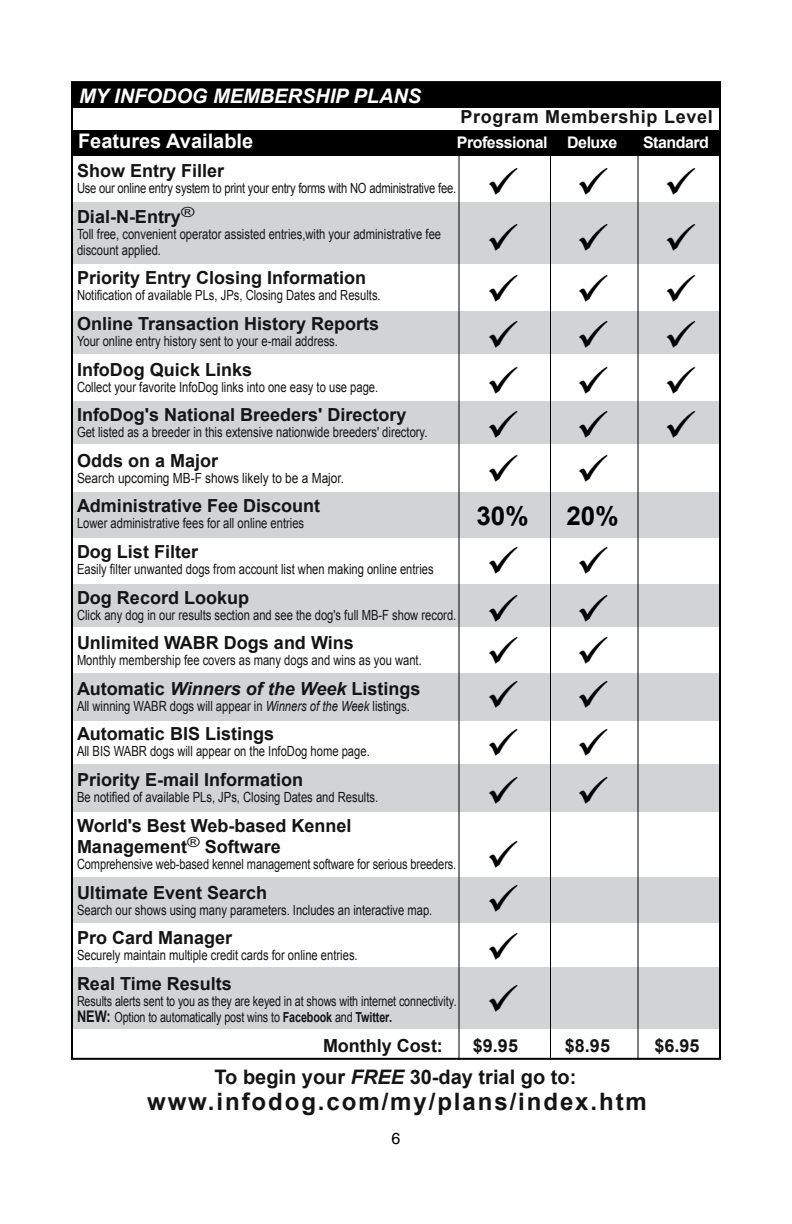
<style>
.page{position:relative;width:792px;height:1224px;background:#fff}
.page>*{position:absolute;margin:0;border:0;box-sizing:border-box;transform-origin:0 0}
.t1{font:42px/64px "Wingdings";color:#000}
.t2{font:700 26px "Arial";color:#000}
.t3{font:700 24px "Arial";letter-spacing:.08em;color:#141414}
.t4{font:700 20px "Arial";color:#141414}
.t5{font:italic 700 20px "Arial";color:#fff}
.t6{font:700 20px "Arial";color:#fff}
.t7{font:700 18px/21.6px "Arial";color:#141414}
.t8{font:700 18px "Arial";letter-spacing:.04em;color:#141414}
.t9{font:700 16px "Arial";letter-spacing:-.03em;color:#fff}
.t10{font:16px "Helvetica";color:#000}
.t11{font:14px/16px "Arial";color:#141414;scale:.8 1}
.t12{font:14px "Arial";letter-spacing:-.02em;color:#141414;scale:.8 1}
.t13{font:14px "Arial";color:#141414;scale:.79 1}
.t14{font:14px "Arial";color:#141414;scale:.85 1}
.t15{font:13.8px/16px "Arial";letter-spacing:-.01em;color:#141414;scale:.78 1}
.s1{font-style:italic}
.s2{font-size:14px}
.s3{font-weight:700;font-size:16px}
.s4{font-weight:700}
.s5{font-weight:700;font-size:14px}
</style>
<div class="page">
<div style="left:72px;top:967px;width:647px;height:62px;background:#d1d3d4"></div>
<div style="left:72px;top:401px;width:647px;height:43px;background:#d1d3d4"></div>
<div style="left:72px;top:877px;width:647px;height:46px;background:#d1d3d4"></div>
<div style="left:72px;top:765px;width:647px;height:47px;background:#d1d3d4"></div>
<div style="left:73px;top:673px;width:647px;height:47px;background:#d1d3d4"></div>
<div style="left:72px;top:584px;width:647px;height:43px;background:#d1d3d4"></div>
<div style="left:73px;top:492px;width:647px;height:46px;background:#d1d3d4"></div>
<div style="left:72px;top:311px;width:647px;height:43px;background:#d1d3d4"></div>
<div style="left:73px;top:202px;width:647px;height:62px;background:#d1d3d4"></div>
<div style="left:73px;top:82px;width:648px;height:26px;background:#000"></div>
<div style="left:73px;top:130px;width:648px;height:26px;background:#000"></div>
<hr style="left:638px;top:154px;width:1px;height:906px;background:#000">
<hr style="left:550px;top:154px;width:1px;height:906px;background:#000">
<hr style="left:458px;top:156px;width:2px;height:904px;background:#000">
<svg style="left:637px;top:167px;width:2px;height:34px"></svg>
<svg style="left:637px;top:224px;width:2px;height:33px"></svg>
<svg style="left:458px;top:274px;width:181px;height:34px"></svg>
<svg style="left:637px;top:321px;width:2px;height:33px"></svg>
<svg style="left:637px;top:367px;width:2px;height:33px"></svg>
<svg style="left:458px;top:411px;width:181px;height:33px"></svg>
<svg style="left:458px;top:455px;width:2px;height:33px"></svg>
<h3 class="t5" style="left:79px;top:83px;width:344px">MY INFODOG MEMBERSHIP PLANS</h3>
<h3 class="t6" style="left:78px;top:128px;width:177px">Features Available</h3>
<p class="t9" style="left:457px;top:132px;width:162px">Professional Deluxe</p>
<p class="t9" style="left:643px;top:132px;width:67px">Standard</p>
<p class="t8" style="left:460px;top:105px;width:254px">Program Membership Level</p>
<p class="t7" style="left:77px;top:161px;width:149px">Show Entry Filler</p>
<p class="t12" style="left:77px;top:179px;width:475px">Use our online entry system to print your entry forms with no administrative fee.</p>
<p class="t7" style="left:77px;top:206px;width:119px">Dial-N-Entry<sup>®</sup></p>
<p class="t11" style="left:77px;top:226px;width:457px">Toll free, convenient operator assisted entries,with your administrative fee discount applied.</p>
<p class="t7" style="left:77px;top:268px;width:291px">Priority Entry Closing Information</p>
<p class="t11" style="left:77px;top:288px;width:381px">Notification of available PLs, JPs, Closing Dates and Results.</p>
<p class="t7" style="left:77px;top:313px;width:304px">Online Transaction History Reports</p>
<p class="t11" style="left:77px;top:333px;width:328px">Your online entry history sent to your e-mail address.</p>
<p class="t7" style="left:77px;top:359px;width:177px">InfoDog Quick Links</p>
<p class="t11" style="left:77px;top:379px;width:378px">Collect your favorite InfoDog links into one easy to use page.</p>
<p class="t7" style="left:77px;top:405px;width:331px">InfoDog's National Breeders' Directory</p>
<p class="t11" style="left:77px;top:424px;width:440px">Get listed as a breeder in this extensive nationwide breeders' directory.</p>
<p class="t7" style="left:77px;top:450px;width:143px">Odds on a Major</p>
<p class="t14" style="left:77px;top:469px;width:316px">Search upcoming MB-F shows likely to be a Major.</p>
<p class="t7" style="left:77px;top:496px;width:245px">Administrative Fee Discount</p>
<p class="t11" style="left:77px;top:516px;width:285px">Lower administrative fees for all online entries</p>
<p class="t7" style="left:77px;top:541px;width:123px">Dog List Filter</p>
<p class="t11" style="left:77px;top:561px;width:447px">Easily filter unwanted dogs from account list when making online entries</p>
<p class="t7" style="left:77px;top:587px;width:174px">Dog Record Lookup</p>
<p class="t11" style="left:77px;top:607px;width:476px">Click any dog in our results section and see the dog's full MB-F show record.</p>
<p class="t7" style="left:77px;top:633px;width:278px">Unlimited WABR Dogs and Wins</p>
<p class="t11" style="left:77px;top:652px;width:433px">Monthly membership fee covers as many dogs and wins as you want.</p>
<p class="t7" style="left:77px;top:678px;width:345px">Automatic <span class="s1">Winners of the Week</span> Listings</p>
<p class="t11" style="left:77px;top:698px;width:418px">All winning WABR dogs will appear in <span class="s1">Winners of the Week</span> listings.</p>
<p class="t7" style="left:77px;top:724px;width:199px">Automatic BIS Listings</p>
<p class="t11" style="left:77px;top:744px;width:367px">All BIS WABR dogs will appear on the InfoDog home page.</p>
<p class="t7" style="left:77px;top:769px;width:228px">Priority E-mail Information</p>
<p class="t11" style="left:77px;top:789px;width:378px">Be notified of available PLs, JPs, Closing Dates and Results.</p>
<p class="t7" style="left:77px;top:815px;width:276px">World's Best Web-based Kennel<br>Management<sup>®</sup> Software</p>
<p class="t13" style="left:77px;top:855px;width:482px">Comprehensive web-based kennel management software for serious breeders.</p>
<p class="t7" style="left:77px;top:882px;width:192px">Ultimate Event Search</p>
<p class="t11" style="left:77px;top:902px;width:446px">Search our shows using many parameters. Includes an interactive map.</p>
<p class="t7" style="left:77px;top:928px;width:157px">Pro Card Manager</p>
<p class="t11" style="left:77px;top:948px;width:352px">Securely maintain multiple credit cards for online entries.</p>
<p class="t7" style="left:77px;top:973px;width:156px">Real Time Results</p>
<p class="t15" style="left:77px;top:993px;width:489px">Results alerts sent to you as they are keyed in at shows with internet connectivity<span class="s2">.<br></span><span class="s3">NEW:</span> Option to automatically post wins to <span class="s4">Facebook</span> and <span class="s4">Twitter</span><span class="s5">.</span></p>
<p class="t7" style="left:323px;top:1035px;width:121px">Monthly Cost:</p>
<p class="t7" style="left:473px;top:1035px;width:47px">$9.95</p>
<p class="t7" style="left:565px;top:1035px;width:47px">$8.95</p>
<p class="t7" style="left:654px;top:1035px;width:47px">$6.95</p>
<h3 class="t4" style="left:215px;top:1064px;width:363px">To begin your <span class="s1">FREE</span> 30-day trial go to:</h3>
<h2 class="t2" style="left:476px;top:499px;width:54px">30%</h2>
<h2 class="t2" style="left:566px;top:499px;width:54px">20%</h2>
<h1 class="t1" style="left:486px;top:763px;width:125px">✓ ✓ ✓</h1>
<h3 class="t3" style="left:147px;top:1085px;width:501px">www.infodog.com/my/plans/index.htm</h3>
<p class="t10" style="left:392px;top:1129px;width:10px">6</p>
</div>
